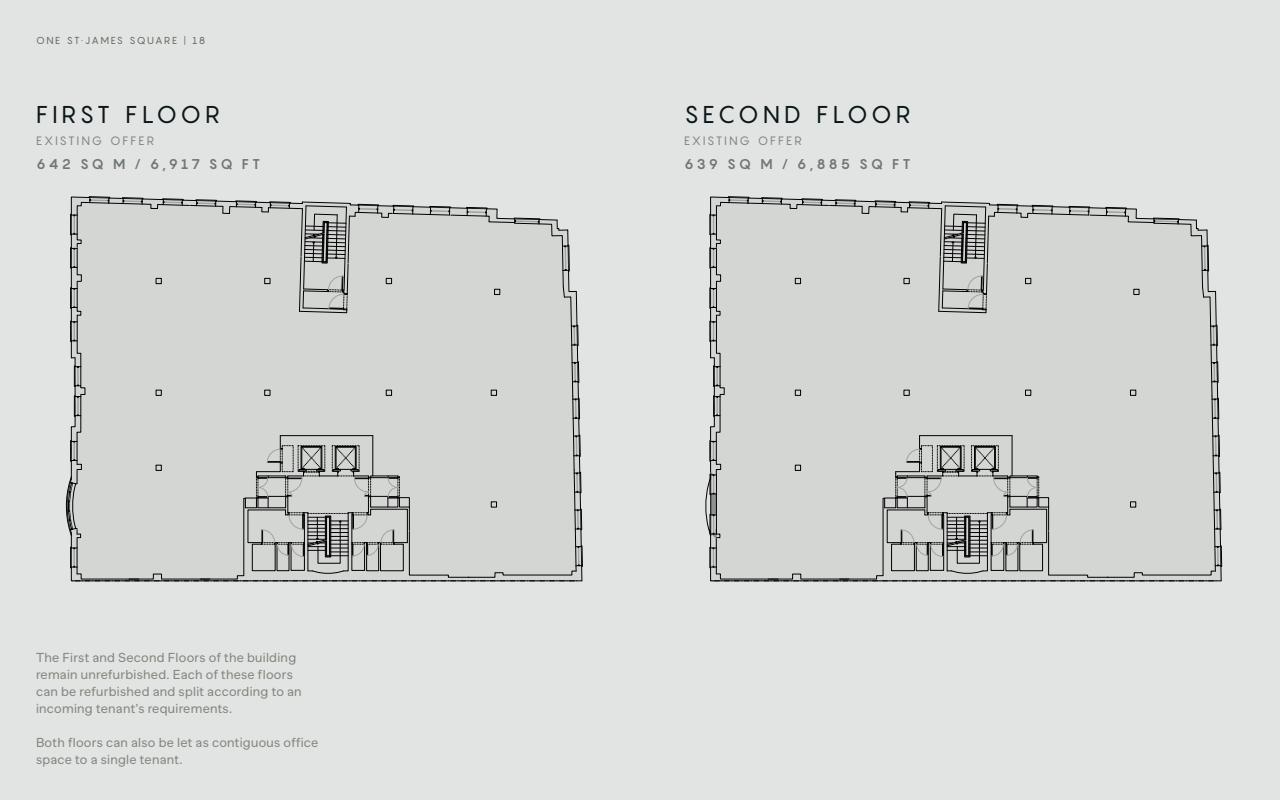
<style>
.page{position:relative;width:1280px;height:800px;background:#e2e4e3}
.page>*{position:absolute;margin:0;border:0;box-sizing:border-box;transform-origin:0 0}
.t1{font:24px "Pangram";letter-spacing:.155em;color:#0c171a}
.t2{font:700 14px "Pangram";letter-spacing:.195em;color:#6f7871}
.t3{font:13px/17px "Banana Grotesk";letter-spacing:.02em;color:#82897f}
.t4{font:12px "Pangram";letter-spacing:.155em;color:#82897f}
.t5{font:10px "Pangram";letter-spacing:.145em;color:#636b5f}
</style>
<div class="page">
<svg style="left:65px;top:196px;width:518px;height:386px"></svg>
<svg style="left:705px;top:196px;width:517px;height:386px"></svg>
<p class="t5" style="left:36px;top:34px;width:171px">ONE ST.JAMES SQUARE | 18</p>
<h1 class="t1" style="left:36px;top:99px;width:185px">FIRST FLOOR</h1>
<h1 class="t1" style="left:684px;top:99px;width:228px">SECOND FLOOR</h1>
<p class="t4" style="left:36px;top:133px;width:119px">EXISTING OFFER</p>
<p class="t4" style="left:684px;top:133px;width:119px">EXISTING OFFER</p>
<p class="t2" style="left:36px;top:155px;width:225px">642 SQ M / 6,917 SQ FT</p>
<p class="t2" style="left:684px;top:155px;width:228px">639 SQ M / 6,885 SQ FT</p>
<p class="t3" style="left:36px;top:649px;width:267px">The First and Second Floors of the building remain unrefurbished. Each of these floors can be refurbished and split according to an incoming tenant’s requirements.</p>
<p class="t3" style="left:36px;top:734px;width:284px">Both floors can also be let as contiguous office space to a single tenant.</p>
</div>
